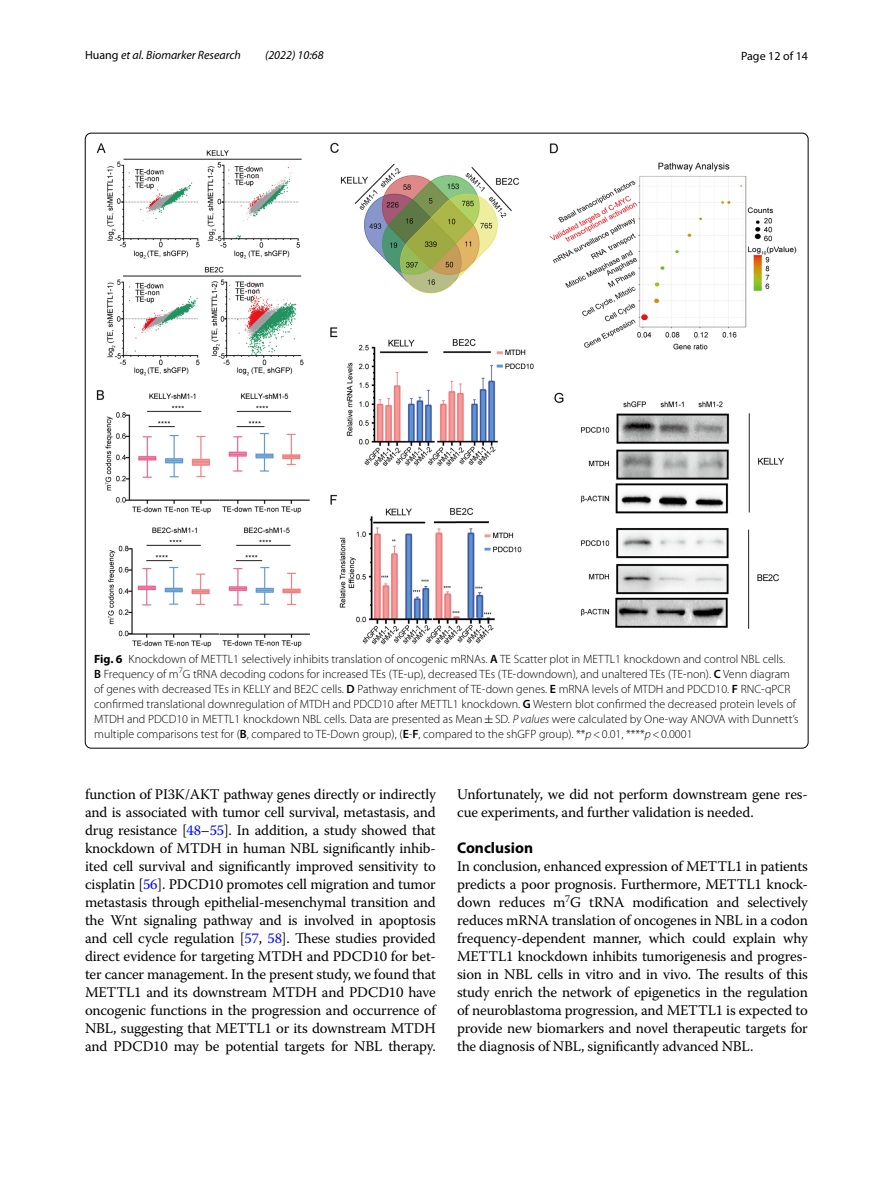
<style>
.page{position:relative;width:893px;height:1187px;background:#fff}
.page>*{position:absolute;margin:0;border:0;box-sizing:border-box;transform-origin:0 0}
.t1{font:700 15.45px "Myriad Pro";color:#000}
.t2{font:14.7px/18px "Warnock Pro";letter-spacing:-.015em;color:#000;text-align:justify}
.t3{font:300 12px/15px "Myriad Pro";color:#000}
.t4{font:italic 12px "Myriad Pro";color:#000}
.t5{font:12px "Myriad Pro";color:#000}
.s1{font-style:normal}
.s2{font-weight:700}
.s3{font-weight:600}
.s4{font-family:"MTSY";font-weight:400}
.s5{font-style:italic}
.s6{color:#00f}
</style>
<div class="page">
<img style="left:96px;top:142px;width:701px;height:505px">
<p class="t4" style="left:85px;top:48px;width:157px"><span class="s1">Huang</span> et al. Biomarker Research</p>
<p class="t4" style="left:265px;top:48px;width:60px">(2022) 10:68</p>
<p class="t5" style="left:741px;top:48px;width:68px">Page 12 of 14</p>
<p class="t3" style="left:94px;top:651px;width:706px"><span class="s2">Fig. 6</span> Knockdown of METTL1 selectively inhibits translation of oncogenic mRNAs. <span class="s3">A</span> TE Scatter plot in METTL1 knockdown and control NBL cells.<br><span class="s3">B</span> Frequency of m<sup>7</sup>G tRNA decoding codons for increased TEs (TE-up), decreased TEs (TE-downdown), and unaltered TEs (TE-non). <span class="s3">C</span> Venn diagram of genes with decreased TEs in KELLY and BE2C cells. <span class="s3">D</span> Pathway enrichment of TE-down genes. <span class="s3">E</span> mRNA levels of MTDH and PDCD10. <span class="s3">F</span> RNC-qPCR confirmed translational downregulation of MTDH and PDCD10 after METTL1 knockdown. <span class="s3">G</span> Western blot confirmed the decreased protein levels of MTDH and PDCD10 in METTL1 knockdown NBL cells. Data are presented as Mean<span class="s4">±</span>SD. <span class="s5">P values</span> were calculated by One-way ANOVA with Dunnett’s multiple comparisons test for (<span class="s3">B</span>, compared to TE-Down group), (<span class="s3">E</span>-<span class="s3">F</span>, compared to the shGFP group). **<span class="s5">p</span>&lt;0.01, ****<span class="s5">p</span>&lt;0.0001</p>
<p class="t2" style="left:85px;top:785px;width:352px">function of PI3K/AKT pathway genes directly or indirectly and is associated with tumor cell survival, metastasis, and drug resistance [<span class="s6">48</span>–<span class="s6">55</span>]. In addition, a study showed that knockdown of MTDH in human NBL significantly inhib&shy;ited cell survival and significantly improved sensitivity to cisplatin [<span class="s6">56</span>]. PDCD10 promotes cell migration and tumor metastasis through epithelial-mesenchymal transition and the Wnt signaling pathway and is involved in apoptosis and cell cycle regulation [<span class="s6">57</span>, <span class="s6">58</span>]. These studies provided direct evidence for targeting MTDH and PDCD10 for bet&shy;ter cancer management. In the present study, we found that METTL1 and its downstream MTDH and PDCD10 have oncogenic functions in the progression and occurrence of NBL, suggesting that METTL1 or its downstream MTDH and PDCD10 may be potential targets for NBL therapy.</p>
<p class="t2" style="left:457px;top:785px;width:352px">Unfortunately, we did not perform downstream gene res&shy;cue experiments, and further validation is needed.</p>
<p class="t1" style="left:457px;top:838px;width:77px">Conclusion</p>
<p class="t2" style="left:457px;top:857px;width:352px">In conclusion, enhanced expression of METTL1 in patients predicts a poor prognosis. Furthermore, METTL1 knock&shy;down reduces m<sup>7</sup>G tRNA modification and selectively reduces mRNA translation of oncogenes in NBL in a codon frequency-dependent manner, which could explain why METTL1 knockdown inhibits tumorigenesis and progres&shy;sion in NBL cells in vitro and in vivo. The results of this study enrich the network of epigenetics in the regulation of neuroblastoma progression, and METTL1 is expected to provide new biomarkers and novel therapeutic targets for the diagnosis of NBL, significantly advanced NBL.</p>
</div>
